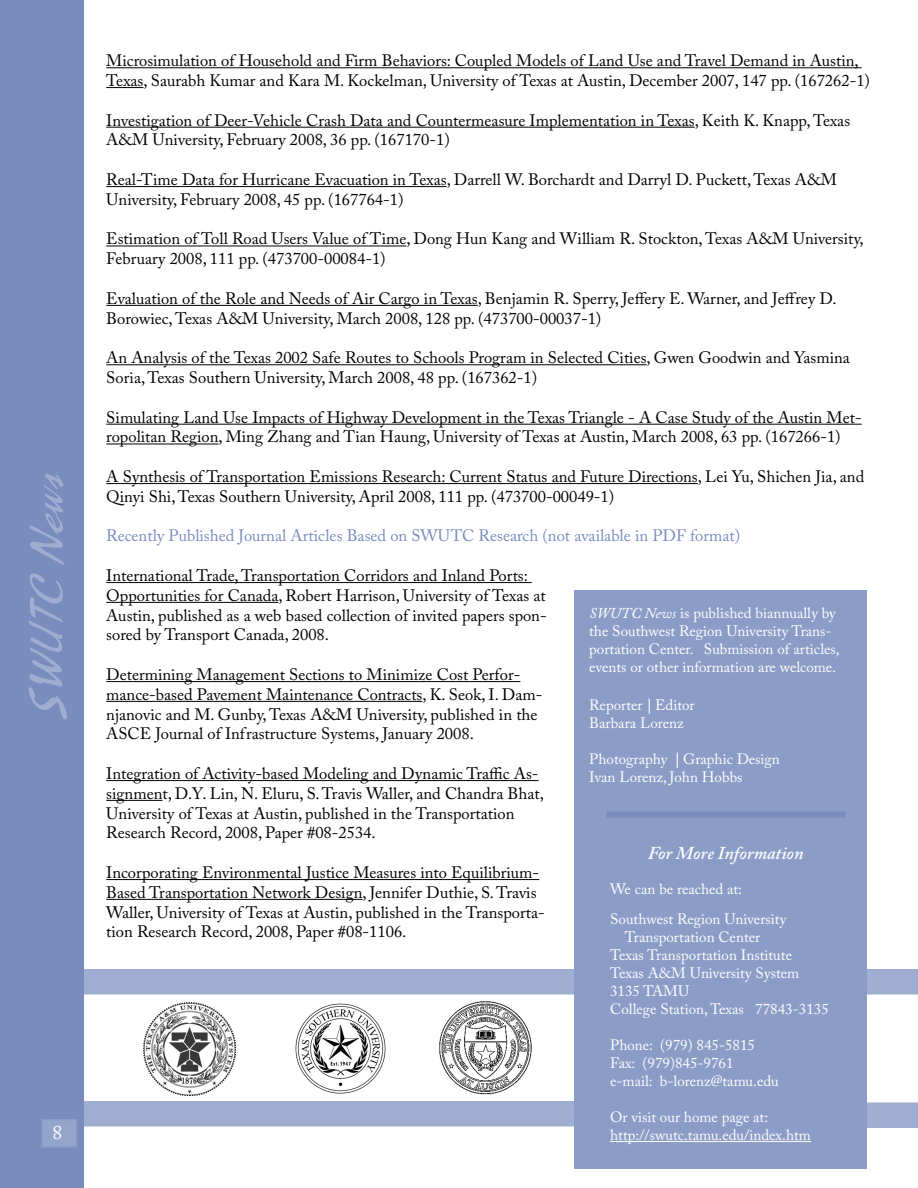
<style>
.page{position:relative;width:918px;height:1188px;background:#fff}
.page>*{position:absolute;margin:0;border:0;box-sizing:border-box;transform-origin:0 0}
.t1{font:italic 51px "Minstrella";color:#9fadd1}
.t2{font:19.5px "Adobe Caslon Pro";color:#fff}
.t3{font:italic 600 18px "Adobe Caslon Pro";color:#fff}
.t4{font:16.5px/19.8px "Adobe Caslon Pro";color:#000}
.t5{font:16.5px "Adobe Caslon Pro";color:#788cbe}
.t6{font:15px/18px "Adobe Caslon Pro";color:#fff}
.s1{font-style:italic}
.s2{font-weight:700}
</style>
<div class="page">
<hr style="left:106px;top:67px;width:756px;height:1px;background:#000">
<hr style="left:106px;top:87px;width:38px;height:1px;background:#000">
<hr style="left:106px;top:127px;width:589px;height:1px;background:#000">
<hr style="left:106px;top:186px;width:341px;height:1px;background:#000">
<hr style="left:106px;top:246px;width:300px;height:1px;background:#000">
<hr style="left:106px;top:305px;width:372px;height:1px;background:#000">
<hr style="left:106px;top:364px;width:541px;height:1px;background:#000">
<hr style="left:106px;top:424px;width:756px;height:1px;background:#000">
<hr style="left:106px;top:444px;width:112px;height:1px;background:#000">
<hr style="left:106px;top:483px;width:592px;height:1px;background:#000">
<hr style="left:106px;top:582px;width:426px;height:1px;background:#000">
<hr style="left:106px;top:602px;width:172px;height:1px;background:#000">
<hr style="left:106px;top:681px;width:414px;height:1px;background:#000">
<hr style="left:106px;top:701px;width:317px;height:1px;background:#000">
<hr style="left:106px;top:780px;width:433px;height:1px;background:#000">
<hr style="left:106px;top:800px;width:56px;height:1px;background:#000">
<hr style="left:106px;top:879px;width:433px;height:1px;background:#000">
<hr style="left:106px;top:899px;width:256px;height:1px;background:#000">
<div style="left:789px;top:1103px;width:129px;height:25px;background:#9fadd1"></div>
<div style="left:789px;top:969px;width:129px;height:26px;background:#9fadd1"></div>
<div style="left:70px;top:1101px;width:548px;height:26px;background:#9fadd1"></div>
<div style="left:62px;top:969px;width:547px;height:26px;background:#9fadd1"></div>
<div style="left:0;top:0;width:84px;height:1188px;background:#788cbe"></div>
<div style="left:575px;top:590px;width:292px;height:579px;background:#8b9dc7"></div>
<hr style="left:610px;top:1141px;width:201px;height:1px;background:#fff">
<div style="left:606px;top:812px;width:240px;height:6px;background:#788cbe"></div>
<img style="left:295px;top:1003px;width:91px;height:91px">
<img style="left:439px;top:1001px;width:93px;height:94px">
<img style="left:143px;top:1003px;width:93px;height:92px">
<div style="left:42px;top:1120px;width:35px;height:27px;background:#94a5cc"></div>
<div style="left:41px;top:1119px;width:36px;height:29px;border:2px solid #8b9dc7"></div>
<h1 class="t1" style="left:20px;top:722px;width:266px;rotate:-90deg">SWUTCNews</h1>
<p class="t2" style="left:53px;top:1120px;width:11px">8</p>
<p class="t4" style="left:106px;top:51px;width:765px">Microsimulation of Household and Firm Behaviors: Coupled Models of Land Use and Travel Demand in Austin,<br>Texas, Saurabh Kumar and Kara M. Kockelman, University of Texas at Austin, December 2007, 147 pp. (167262-1)</p>
<p class="t4" style="left:106px;top:110px;width:745px">Investigation of Deer-Vehicle Crash Data and Countermeasure Implementation in Texas, Keith K. Knapp, Texas<br>A&amp;M University, February 2008, 36 pp. (167170-1)</p>
<p class="t4" style="left:106px;top:169px;width:732px">Real-Time Data for Hurricane Evacuation in Texas, Darrell W. Borchardt and Darryl D. Puckett, Texas A&amp;M<br>University, February 2008, 45 pp. (167764-1)</p>
<p class="t4" style="left:106px;top:229px;width:759px">Estimation of Toll Road Users Value of Time, Dong Hun Kang and William R. Stockton, Texas A&amp;M University,<br>February 2008, 111 pp. (473700-00084-1)</p>
<p class="t4" style="left:106px;top:288px;width:732px">Evaluation of the Role and Needs of Air Cargo in Texas, Benjamin R. Sperry, Jeffery E. Warner, and Jeffrey D.<br>Borowiec, Texas A&amp;M University, March 2008, 128 pp. (473700-00037-1)</p>
<p class="t4" style="left:106px;top:348px;width:745px">An Analysis of the Texas 2002 Safe Routes to Schools Program in Selected Cities, Gwen Goodwin and Yasmina<br>Soria, Texas Southern University, March 2008, 48 pp. (167362-1)</p>
<p class="t4" style="left:106px;top:407px;width:757px">Simulating Land Use Impacts of Highway Development in the Texas Triangle - A Case Study of the Austin Met&shy;ropolitan Region, Ming Zhang and Tian Haung, University of Texas at Austin, March 2008, 63 pp. (167266-1)</p>
<p class="t4" style="left:106px;top:466px;width:760px">A Synthesis of Transportation Emissions Research: Current Status and Future Directions, Lei Yu, Shichen Jia, and<br>Qinyi Shi, Texas Southern University, April 2008, 111 pp. (473700-00049-1)</p>
<p class="t5" style="left:106px;top:526px;width:635px">Recently Published Journal Articles Based on SWUTC Research (not available in PDF format)</p>
<p class="t4" style="left:106px;top:565px;width:442px">International Trade, Transportation Corridors and Inland Ports:<br>Opportunities for Canada, Robert Harrison, University of Texas at Austin, published as a web based collection of invited papers spon&shy;sored by Transport Canada, 2008.</p>
<p class="t4" style="left:106px;top:664px;width:438px">Determining Management Sections to Minimize Cost Perfor&shy;mance-based Pavement Maintenance Contracts, K. Seok, I. Dam&shy;njanovic and M. Gunby, Texas A&amp;M University, published in the ASCE Journal of Infrastructure Systems, January 2008.</p>
<p class="t4" style="left:106px;top:763px;width:439px">Integration of Activity-based Modeling and Dynamic Traffic As&shy;signment, D.Y. Lin, N. Eluru, S. Travis Waller, and Chandra Bhat, University of Texas at Austin, published in the Transportation Research Record, 2008, Paper #08-2534.</p>
<p class="t4" style="left:106px;top:862px;width:440px">Incorporating Environmental Justice Measures into Equilibrium-Based Transportation Network Design, Jennifer Duthie, S. Travis Waller, University of Texas at Austin, published in the Transporta&shy;tion Research Record, 2008, Paper #08-1106.</p>
<p class="t6" style="left:589px;top:604px;width:252px"><span class="s1">SWUTC News</span> is published biannually by the Southwest Region University Trans&shy;portation Center. Submission of articles, events or other information are welcome.</p>
<p class="t6" style="left:589px;top:696px;width:107px">Reporter <span class="s2">|</span> Editor<br>Barbara Lorenz</p>
<p class="t6" style="left:589px;top:750px;width:192px">Photography <span class="s2">|</span> Graphic Design<br>Ivan Lorenz, John Hobbs</p>
<p class="t3" style="left:648px;top:842px;width:157px">For More Information</p>
<p class="t6" style="left:610px;top:874px;width:178px;line-height:30px">We can be reached at:<br>Southwest Region University</p>
<p class="t6" style="left:610px;top:928px;width:220px;text-indent:15px">Transportation Center<br>Texas Transportation Institute<br>Texas A&amp;M University System<br>3135 TAMU<br>College Station, Texas 77843-3135</p>
<p class="t6" style="left:610px;top:1036px;width:170px">Phone: (979) 845-5815<br>Fax: (979)845-9761 e-mail: b-lorenz@tamu.edu</p>
<p class="t6" style="left:610px;top:1108px;width:202px">Or visit our home page at: http://swutc.tamu.edu/index.htm</p>
</div>
